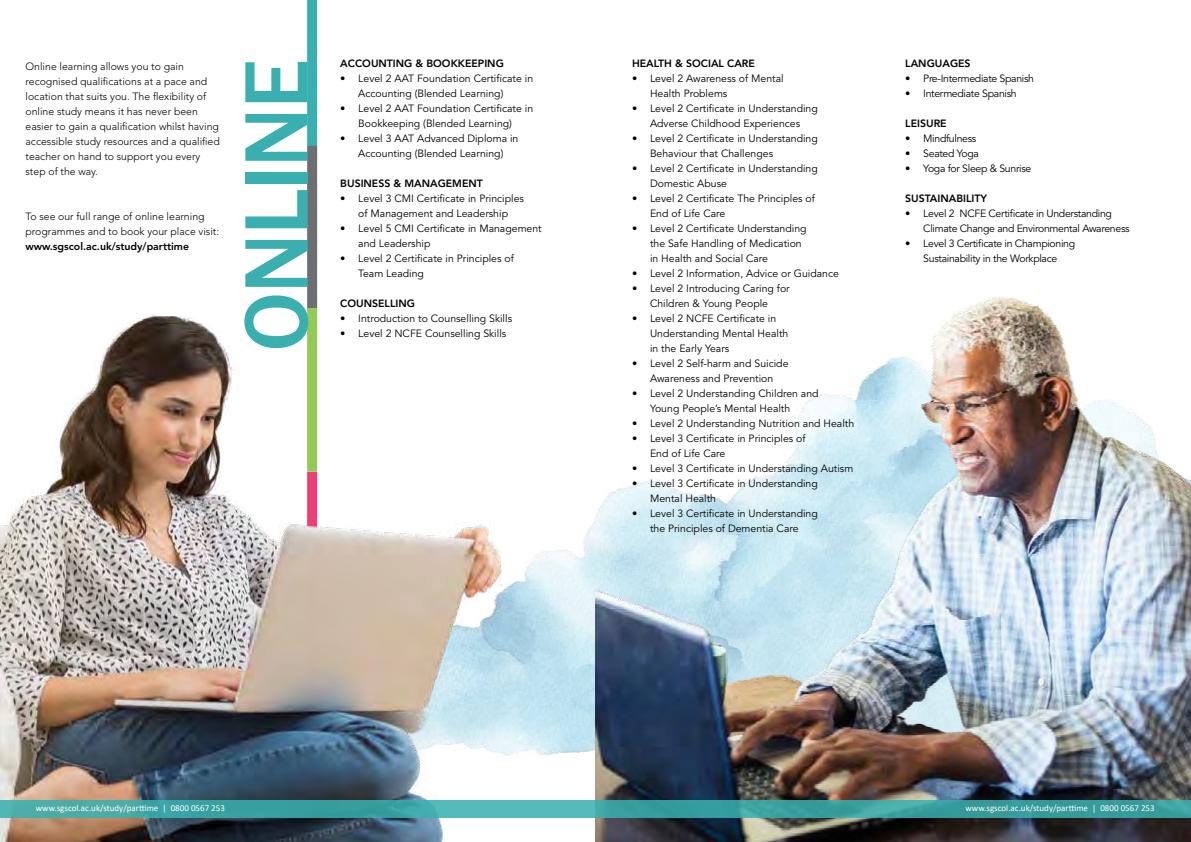
<style>
.page{position:relative;width:1191px;height:842px;background:#fff}
.page>*{position:absolute;margin:0;border:0;box-sizing:border-box;transform-origin:0 0}
.t1{font:500 93px "Franklin Gothic";letter-spacing:-.02em;color:#39b0af}
.t2{font:10.5px/15px "Avenir LT Std";color:#000}
.t3{font:300 10.5px/15px "Avenir LT Std";color:#000}
.t4{font:10.5px/15px "Avenir LT Std";letter-spacing:-.03em;color:#000}
.t5{font:800 10.5px "Avenir LT Std";color:#000}
.t6{font:9px "Calibri";color:#fff}
</style>
<div class="page">
<div style="left:307px;top:0;width:10px;height:146px;background:#39b0af"></div>
<div style="left:307px;top:146px;width:10px;height:163px;background:#6d6e71"></div>
<img style="left:544px;top:521px;width:51px;height:297px">
<img style="left:595px;top:297px;width:596px;height:545px">
<img style="left:0;top:298px;width:544px;height:544px">
<svg style="left:0;top:800px;width:1191px;height:17px;background:#3ea4a3"></svg>
<p class="t3" style="left:26px;top:59px;width:196px">Online learning allows you to gain recognised qualifications at a pace and location that suits you. The flexibility of online study means it has never been easier to gain a qualification whilst having accessible study resources and a qualified teacher on hand to support you every step of the way.</p>
<p class="t3" style="left:26px;top:209px;width:195px">To see our full range of online learning programmes and to book your place visit:</p>
<p class="t5" style="left:26px;top:240px;width:165px">www.sgscol.ac.uk/study/parttime</p>
<h1 class="t1" style="left:219px;top:352px;width:294px;rotate:-90deg">ONLINE</h1>
<p class="t5" style="left:340px;top:57px;width:165px">ACCOUNTING &amp; BOOKKEEPING</p>
<p class="t2" style="left:358px;top:71px;width:176px;text-indent:-18px">• Level 2 AAT Foundation Certificate in<br>Accounting (Blended Learning)</p>
<p class="t2" style="left:340px;top:101px;width:194px;text-align:center">• Level 2 AAT Foundation Certificate in<br>Bookkeeping (Blended Learning)</p>
<p class="t2" style="left:340px;top:131px;width:180px;text-align:center">• Level 3 AAT Advanced Diploma in<br>Accounting (Blended Learning)</p>
<p class="t5" style="left:340px;top:177px;width:144px">BUSINESS &amp; MANAGEMENT</p>
<p class="t2" style="left:340px;top:191px;width:185px;text-align:center">• Level 3 CMI Certificate in Principles of Management and Leadership</p>
<p class="t2" style="left:358px;top:221px;width:185px;text-indent:-18px">• Level 5 CMI Certificate in Management and Leadership</p>
<p class="t2" style="left:358px;top:251px;width:157px;text-indent:-18px">• Level 2 Certificate in Principles of<br>Team Leading</p>
<p class="t5" style="left:340px;top:297px;width:76px">COUNSELLING</p>
<p class="t2" style="left:340px;top:311px;width:173px">• Introduction to Counselling Skills</p>
<p class="t2" style="left:340px;top:326px;width:167px">• Level 2 NCFE Counselling Skills</p>
<p class="t5" style="left:632px;top:57px;width:124px">HEALTH &amp; SOCIAL CARE</p>
<p class="t2" style="left:650px;top:71px;width:135px;text-indent:-18px">• Level 2 Awareness of Mental<br>Health Problems</p>
<p class="t2" style="left:632px;top:101px;width:187px;text-align:center">• Level 2 Certificate in Understanding<br>Adverse Childhood Experiences</p>
<p class="t2" style="left:650px;top:131px;width:169px;text-indent:-18px">• Level 2 Certificate in Understanding<br>Behaviour that Challenges</p>
<p class="t2" style="left:650px;top:161px;width:169px;text-indent:-18px">• Level 2 Certificate in Understanding<br>Domestic Abuse</p>
<p class="t2" style="left:650px;top:191px;width:166px;text-indent:-18px">• Level 2 Certificate The Principles of<br>End of Life Care</p>
<p class="t2" style="left:650px;top:221px;width:158px;text-indent:-18px">• Level 2 Certificate Understanding the Safe Handling of Medication in Health and Social Care</p>
<p class="t2" style="left:632px;top:266px;width:208px">• Level 2 Information, Advice or Guidance</p>
<p class="t2" style="left:632px;top:281px;width:159px;text-align:center">• Level 2 Introducing Caring for<br>Children &amp; Young People</p>
<p class="t2" style="left:650px;top:311px;width:140px;text-indent:-18px">• Level 2 NCFE Certificate in<br>Understanding Mental Health in the Early Years</p>
<p class="t2" style="left:632px;top:356px;width:158px;text-align:center">• Level 2 Self-harm and Suicide<br>Awareness and Prevention</p>
<p class="t2" style="left:650px;top:386px;width:170px;text-indent:-18px">• Level 2 Understanding Children and<br>Young People’s Mental Health</p>
<p class="t2" style="left:632px;top:416px;width:224px">• Level 2 Understanding Nutrition and Health</p>
<p class="t2" style="left:650px;top:432px;width:157px;text-indent:-18px">• Level 3 Certificate in Principles of<br>End of Life Care</p>
<p class="t2" style="left:632px;top:462px;width:223px">• Level 3 Certificate in Understanding Autism</p>
<p class="t2" style="left:650px;top:477px;width:169px;text-indent:-18px">• Level 3 Certificate in Understanding<br>Mental Health</p>
<p class="t2" style="left:632px;top:507px;width:187px;text-align:center">• Level 3 Certificate in Understanding the Principles of Dementia Care</p>
<p class="t5" style="left:905px;top:57px;width:67px">LANGUAGES</p>
<p class="t4" style="left:905px;top:72px;width:130px">• Pre-Intermediate Spanish</p>
<p class="t4" style="left:905px;top:87px;width:113px">• Intermediate Spanish</p>
<p class="t5" style="left:905px;top:117px;width:43px">LEISURE</p>
<p class="t4" style="left:905px;top:132px;width:73px">• Mindfulness</p>
<p class="t4" style="left:905px;top:147px;width:75px">• Seated Yoga</p>
<p class="t4" style="left:905px;top:162px;width:128px">• Yoga for Sleep &amp; Sunrise</p>
<p class="t5" style="left:905px;top:193px;width:83px">SUSTAINABILITY</p>
<p class="t4" style="left:923px;top:207px;width:208px;text-indent:-18px">• Level 2 NCFE Certificate in Understanding<br>Climate Change and Environmental Awareness</p>
<p class="t4" style="left:905px;top:237px;width:171px;text-align:center">• Level 3 Certificate in Championing<br>Sustainability in the Workplace</p>
<p class="t6" style="left:36px;top:802px;width:191px">www.sgscol.ac.uk/study/parttime | 0800 0567 253</p>
<p class="t6" style="left:965px;top:802px;width:191px">www.sgscol.ac.uk/study/parttime | 0800 0567 253</p>
</div>
